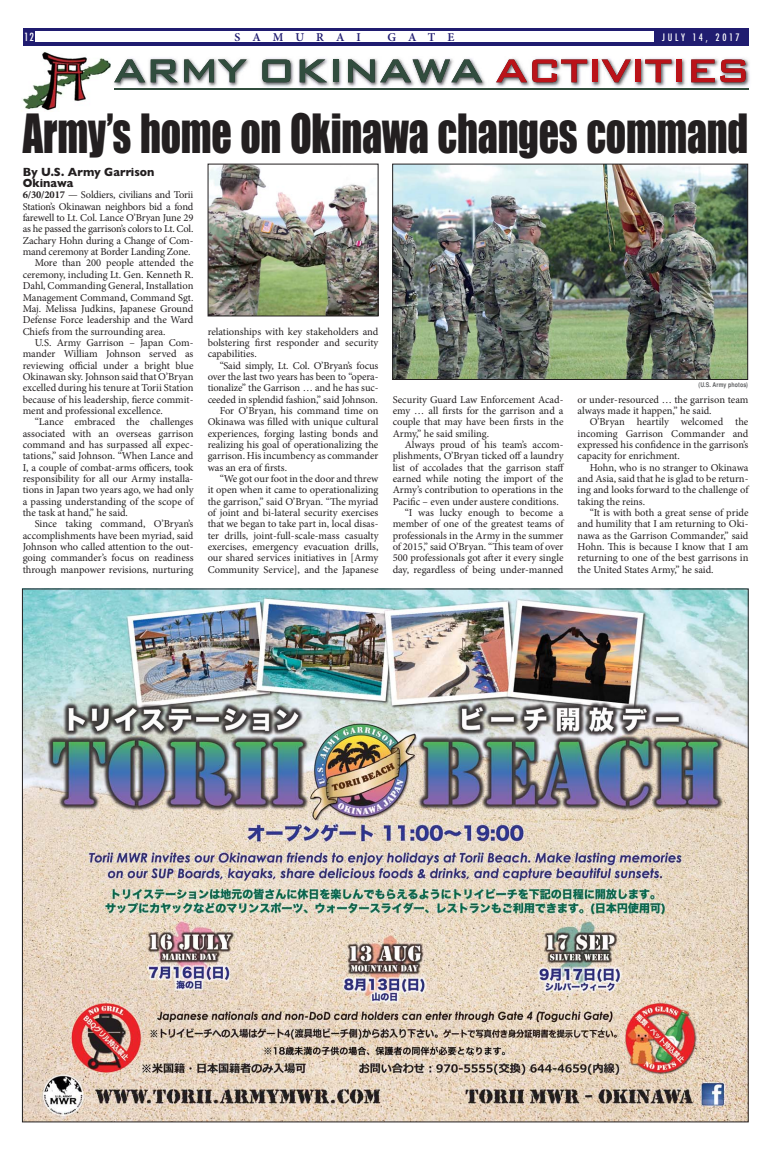
<style>
.page{position:relative;width:774px;height:1151px;background:#fff}
.page>*{position:absolute;margin:0;border:0;box-sizing:border-box;transform-origin:0 0}
.t1{font:50px "Impact";letter-spacing:-.005em;color:#231f20;scale:.8 1}
.t2{font:700 12px/11.3px "Gill Sans";color:#231f20;scale:.95 1}
.t3{font:600 12px "Minion Pro";letter-spacing:1em;color:#201c70}
.t4{font:500 condensed 11px "Futura";color:#fff}
.t5{font:10.5px/11.3px "Minion Pro";color:#231f20;text-align:justify}
.t6{font:10.5px "Minion Pro";letter-spacing:-.02em;color:#231f20}
.t7{font:500 condensed 10px "Futura";letter-spacing:.245em;color:#fff}
.t8{font:700 condensed 6.5px "Helvetica";letter-spacing:.02em;color:#636466}
.s1{font-weight:700}
</style>
<div class="page">
<div style="left:23px;top:28px;width:725px;height:17px;background:#201c70"></div>
<div style="left:35px;top:32px;width:618px;height:10px;background:#fff"></div>
<img style="left:24px;top:591px;width:722px;height:529px">
<img style="left:22px;top:51px;width:99px;height:60px">
<img style="left:111px;top:57px;width:639px;height:31px">
<svg style="left:114px;top:60px;width:31px;height:22px"></svg>
<svg style="left:151px;top:60px;width:27px;height:22px"></svg>
<svg style="left:184px;top:60px;width:63px;height:22px"></svg>
<svg style="left:262px;top:60px;width:28px;height:22px"></svg>
<svg style="left:300px;top:60px;width:27px;height:22px"></svg>
<div style="left:333px;top:60px;width:5px;height:22px;background:#314d3e"></div>
<svg style="left:348px;top:60px;width:134px;height:22px"></svg>
<svg style="left:496px;top:60px;width:91px;height:22px"></svg>
<div style="left:592px;top:60px;width:5px;height:22px;background:#ba1319"></div>
<svg style="left:601px;top:60px;width:30px;height:22px"></svg>
<div style="left:635px;top:60px;width:5px;height:22px;background:#ba1319"></div>
<svg style="left:645px;top:60px;width:26px;height:22px"></svg>
<div style="left:676px;top:60px;width:5px;height:22px;background:#ba1319"></div>
<svg style="left:691px;top:60px;width:54px;height:22px"></svg>
<hr style="left:114px;top:89px;width:634px;height:1px;background:#314d3e">
<img style="left:210px;top:166px;width:166px;height:148px">
<div style="left:208px;top:164px;width:170px;height:152px;border:1px solid #231f20"></div>
<img style="left:394px;top:166px;width:352px;height:212px">
<div style="left:392px;top:164px;width:356px;height:216px;border:1px solid #231f20"></div>
<p class="t4" style="left:24px;top:31px;width:11px">12</p>
<p class="t3" style="left:234px;top:30px;width:128px">SAMURAI</p>
<p class="t3" style="left:388px;top:30px;width:68px">GATE</p>
<p class="t7" style="left:662px;top:31px;width:79px">JULY 14, 2017</p>
<h1 class="t1" style="left:23px;top:106px;width:908px">Army’s home on Okinawa changes command</h1>
<p class="t2" style="left:23px;top:166px;width:140px">By U.S. Army Garrison<br>Okinawa</p>
<p class="t5" style="left:23px;top:190px;width:172px"><span class="s1">6/30/2017</span> — Soldiers, civilians and Torii</p>
<p class="t5" style="left:23px;top:202px;width:172px">Station’s Okinawan neighbors bid a fond</p>
<p class="t5" style="left:23px;top:213px;width:172px">farewell to Lt. Col. Lance O’Bryan June 29</p>
<p class="t5" style="left:23px;top:224px;width:172px">as he passed the garrison’s colors to Lt. Col.</p>
<p class="t6" style="left:23px;top:236px;width:172px">Zachary Hohn during a Change of Com-</p>
<p class="t5" style="left:23px;top:247px;width:169px">mand ceremony at Border Landing Zone.</p>
<p class="t5" style="left:35px;top:258px;width:160px">More than 200 people attended the</p>
<p class="t5" style="left:23px;top:270px;width:172px">ceremony, including Lt. Gen. Kenneth R.</p>
<p class="t5" style="left:23px;top:281px;width:172px">Dahl, Commanding General, Installation</p>
<p class="t5" style="left:23px;top:292px;width:172px">Management Command, Command Sgt.</p>
<p class="t5" style="left:23px;top:304px;width:172px">Maj. Melissa Judkins, Japanese Ground</p>
<p class="t5" style="left:23px;top:315px;width:172px">Defense Force leadership and the Ward</p>
<p class="t5" style="left:23px;top:326px;width:144px">Chiefs from the surrounding area.</p>
<p class="t5" style="left:35px;top:338px;width:160px">U.S. Army Garrison – Japan Com-</p>
<p class="t5" style="left:23px;top:349px;width:172px">mander William Johnson served as</p>
<p class="t5" style="left:23px;top:360px;width:172px">reviewing official under a bright blue</p>
<p class="t5" style="left:23px;top:372px;width:172px">Okinawan sky. Johnson said that O’Bryan</p>
<p class="t5" style="left:23px;top:383px;width:172px">excelled during his tenure at Torii Station</p>
<p class="t5" style="left:23px;top:394px;width:172px">because of his leadership, fierce commit-</p>
<p class="t5" style="left:23px;top:406px;width:142px">ment and professional excellence.</p>
<p class="t5" style="left:35px;top:417px;width:160px">“Lance embraced the challenges</p>
<p class="t5" style="left:23px;top:428px;width:172px">associated with an overseas garrison</p>
<p class="t5" style="left:23px;top:440px;width:172px">command and has surpassed all expec-</p>
<p class="t5" style="left:23px;top:451px;width:172px">tations,” said Johnson. “When Lance and</p>
<p class="t5" style="left:23px;top:462px;width:172px">I, a couple of combat-arms officers, took</p>
<p class="t5" style="left:23px;top:474px;width:172px">responsibility for all our Army installa-</p>
<p class="t5" style="left:23px;top:485px;width:172px">tions in Japan two years ago, we had only</p>
<p class="t5" style="left:23px;top:496px;width:172px">a passing understanding of the scope of</p>
<p class="t5" style="left:23px;top:508px;width:107px">the task at hand,” he said.</p>
<p class="t5" style="left:35px;top:519px;width:160px">Since taking command, O’Bryan’s</p>
<p class="t5" style="left:23px;top:530px;width:172px">accomplishments have been myriad, said</p>
<p class="t5" style="left:23px;top:542px;width:172px">Johnson who called attention to the out-</p>
<p class="t5" style="left:23px;top:553px;width:172px">going commander’s focus on readiness</p>
<p class="t5" style="left:23px;top:565px;width:172px">through manpower revisions, nurturing</p>
<p class="t5" style="left:208px;top:326px;width:172px">relationships with key stakeholders and bolstering first responder and security capabilities.</p>
<p class="t5" style="left:220px;top:360px;width:160px">“Said simply, Lt. Col. O’Bryan’s focus</p>
<p class="t5" style="left:208px;top:372px;width:172px">over the last two years has been to “opera-</p>
<p class="t5" style="left:208px;top:383px;width:172px">tionalize” the Garrison … and he has suc-</p>
<p class="t5" style="left:208px;top:394px;width:172px">ceeded in splendid fashion,” said Johnson.</p>
<p class="t5" style="left:220px;top:406px;width:160px">For O’Bryan, his command time on</p>
<p class="t5" style="left:208px;top:417px;width:172px">Okinawa was filled with unique cultural</p>
<p class="t5" style="left:208px;top:428px;width:172px">experiences, forging lasting bonds and</p>
<p class="t5" style="left:208px;top:440px;width:172px">realizing his goal of operationalizing the</p>
<p class="t5" style="left:208px;top:451px;width:172px">garrison. His incumbency as commander</p>
<p class="t5" style="left:208px;top:462px;width:81px">was an era of firsts.</p>
<p class="t5" style="left:220px;top:474px;width:160px">“We got our foot in the door and threw</p>
<p class="t5" style="left:208px;top:485px;width:172px">it open when it came to operationalizing</p>
<p class="t5" style="left:208px;top:496px;width:172px">the garrison,” said O’Bryan. “The myriad</p>
<p class="t5" style="left:208px;top:508px;width:172px">of joint and bi-lateral security exercises</p>
<p class="t5" style="left:208px;top:519px;width:172px">that we began to take part in, local disas-</p>
<p class="t5" style="left:208px;top:530px;width:172px">ter drills, joint-full-scale-mass casualty</p>
<p class="t5" style="left:208px;top:542px;width:172px">exercises, emergency evacuation drills,</p>
<p class="t5" style="left:208px;top:553px;width:172px">our shared services initiatives in [Army</p>
<p class="t5" style="left:208px;top:565px;width:172px">Community Service], and the Japanese</p>
<p class="t5" style="left:393px;top:394px;width:172px">Security Guard Law Enforcement Acad&shy;emy … all firsts for the garrison and a couple that may have been firsts in the Army,” he said smiling.</p>
<p class="t5" style="left:405px;top:440px;width:160px">Always proud of his team’s accom-</p>
<p class="t5" style="left:393px;top:451px;width:172px">plishments, O’Bryan ticked off a laundry</p>
<p class="t5" style="left:393px;top:462px;width:173px">list of accolades that the garrison staff</p>
<p class="t5" style="left:393px;top:474px;width:172px">earned while noting the import of the</p>
<p class="t5" style="left:393px;top:485px;width:172px">Army’s contribution to operations in the</p>
<p class="t5" style="left:393px;top:496px;width:168px">Pacific – even under austere conditions.</p>
<p class="t5" style="left:405px;top:508px;width:160px">“I was lucky enough to become a</p>
<p class="t5" style="left:393px;top:519px;width:172px">member of one of the greatest teams of</p>
<p class="t5" style="left:393px;top:530px;width:172px">professionals in the Army in the summer</p>
<p class="t5" style="left:393px;top:542px;width:172px">of 2015,” said O’Bryan. “This team of over</p>
<p class="t5" style="left:393px;top:553px;width:172px">500 professionals got after it every single</p>
<p class="t5" style="left:393px;top:565px;width:172px">day, regardless of being under-manned</p>
<p class="t8" style="left:698px;top:381px;width:51px">(U.S. Army photos)</p>
<p class="t5" style="left:578px;top:394px;width:172px">or under-resourced … the garrison team always made it happen,” he said.</p>
<p class="t5" style="left:578px;top:417px;width:172px;text-indent:12px">O’Bryan heartily welcomed the incoming Garrison Commander and expressed his confidence in the garrison’s capacity for enrichment.</p>
<p class="t5" style="left:578px;top:462px;width:172px;text-indent:12px">Hohn, who is no stranger to Okinawa and Asia, said that he is glad to be return&shy;ing and looks forward to the challenge of taking the reins.</p>
<p class="t5" style="left:578px;top:508px;width:172px;text-indent:12px">“It is with both a great sense of pride and humility that I am returning to Oki&shy;nawa as the Garrison Commander,” said Hohn. This is because I know that I am returning to one of the best garrisons in the United States Army,” he said.</p>
</div>
